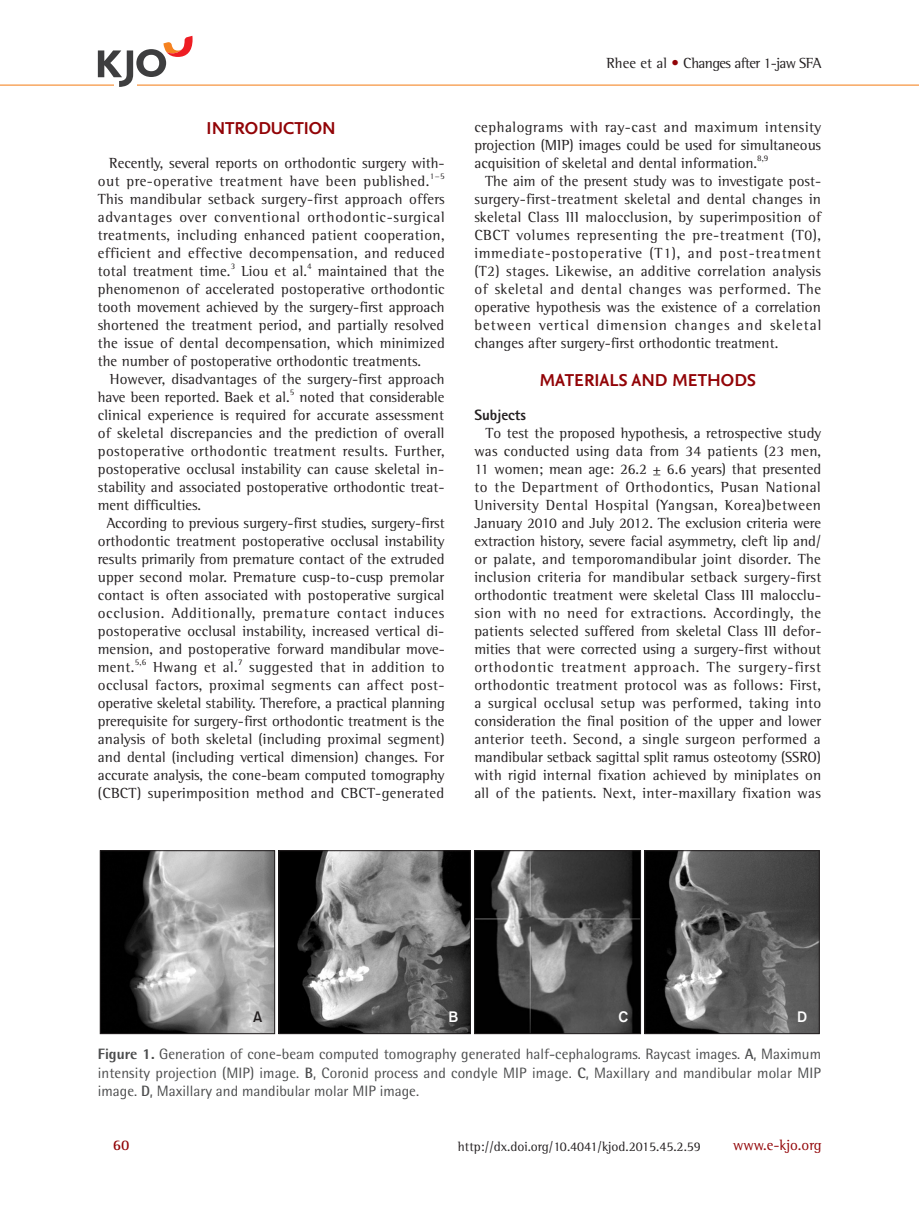
<style>
.page{position:relative;width:919px;height:1217px;background:#fff}
.page>*{position:absolute;margin:0;border:0;box-sizing:border-box;transform-origin:0 0}
.서론{font:700 18px "Nexus Sans";color:#920407}
.본문{font:15px/18px "Rotis Semi Serif Std";letter-spacing:.005em;color:#231f20}
.그림설명{font:15px/18px "Rotis Semi Sans Std";color:#4b4c4d;text-align:justify}
.머리말{font:15px "Rotis Semi Serif Std";letter-spacing:-.04em;color:#231f20}
.t1{font:15px "Rotis Semi Serif Std";color:#920407}
.본문-2{font:15px "Rotis Semi Serif Std";letter-spacing:.025em;color:#231f20}
._1{font:800 15px "Rotis Sans Serif Std";color:#231f20}
.t2{font:15px "Gothic 725 BT Bold A";color:#fff}
.t3{font:700 15px "Rotis Semi Serif Std";color:#920407}
.t4{font:15px "Gothic 725 BT Bold A";color:#231f20}
.t5{font:13.5px "Rotis Semi Serif Std";color:#231f20}
.본문-3{font:8.7px "Rotis Semi Serif Std";color:#231f20}
.s1{color:#920407}
.s2{font-weight:800}
.s3{font-weight:700}
</style>
<div class="page">
<hr style="left:0;top:85px;width:918px;height:1px;background:#f58220">
<svg style="left:98px;top:36px;width:94px;height:51px"></svg>
<img style="left:102px;top:852px;width:171px;height:179px">
<div style="left:100px;top:850px;width:175px;height:183px;border:1px solid #231f20"></div>
<svg style="left:278px;top:850px;width:541px;height:183px;background:#565656"></svg>
<p class="서론" style="left:206px;top:117px;width:131px">INTRODUCTION</p>
<p class="본문" style="left:98px;top:154px;width:346px;text-indent:11px">Recently, several reports on orthodontic surgery with&shy;out pre-operative treatment have been published.</p>
<p class="본문-3" style="left:430px;top:170px;width:16px">1−5</p>
<p class="본문" style="left:98px;top:190px;width:348px;text-align:justify">This mandibular setback surgery-first approach offers advantages over conventional orthodontic-surgical treatments, including enhanced patient cooperation, efficient and effective decompensation, and reduced total treatment time.</p>
<p class="본문-3" style="left:231px;top:260px;width:6px">3</p>
<p class="본문" style="left:241px;top:262px;width:67px">Liou et al.</p>
<p class="본문-3" style="left:307px;top:260px;width:6px">4</p>
<p class="본문" style="left:98px;top:262px;width:348px;text-align:justify;text-indent:220px">maintained that the phenomenon of accelerated postoperative orthodontic tooth movement achieved by the surgery-first approach shortened the treatment period, and partially resolved the issue of dental decompensation, which minimized the number of postoperative orthodontic treatments.</p>
<p class="본문" style="left:98px;top:370px;width:348px;text-indent:12px">However, disadvantages of the surgery-first approach have been reported. Baek et al.</p>
<p class="본문-3" style="left:290px;top:386px;width:6px">5</p>
<p class="본문" style="left:98px;top:388px;width:348px;text-indent:201px">noted that considerable clinical experience is required for accurate assessment of skeletal discrepancies and the prediction of overall postoperative orthodontic treatment results. Further, postoperative occlusal instability can cause skeletal in&shy;stability and associated postoperative orthodontic treat&shy;ment difficulties.</p>
<p class="본문" style="left:98px;top:514px;width:348px;text-indent:9px">According to previous surgery-first studies, surgery-first orthodontic treatment postoperative occlusal instability results primarily from premature contact of the extruded upper second molar. Premature cusp-to-cusp premolar contact is often associated with postoperative surgical occlusion. Additionally, premature contact induces postoperative occlusal instability, increased vertical di&shy;mension, and postoperative forward mandibular move&shy;ment.</p>
<p class="본문-3" style="left:135px;top:656px;width:13px">5,6</p>
<p class="본문-2" style="left:153px;top:658px;width:86px">Hwang et al.</p>
<p class="본문-3" style="left:238px;top:656px;width:6px">7</p>
<p class="본문" style="left:98px;top:658px;width:348px;text-indent:151px">suggested that in addition to occlusal factors, proximal segments can affect post&shy;operative skeletal stability. Therefore, a practical planning prerequisite for surgery-first orthodontic treatment is the analysis of both skeletal (including proximal segment) and dental (including vertical dimension) changes. For accurate analysis, the cone-beam computed tomography (CBCT) superimposition method and CBCT-generated</p>
<p class="머리말" style="left:606px;top:54px;width:216px">Rhee et al <span class="s1">•</span> Changes after 1-jaw SFA</p>
<p class="본문" style="left:474px;top:118px;width:348px;text-align:justify">cephalograms with ray-cast and maximum intensity projection (MIP) images could be used for simultaneous acquisition of skeletal and dental information.</p>
<p class="본문-3" style="left:757px;top:152px;width:13px">8,9</p>
<p class="본문" style="left:474px;top:172px;width:348px;text-align:justify;text-indent:11px">The aim of the present study was to investigate post&shy;surgery-first-treatment skeletal and dental changes in skeletal Class III malocclusion, by superimposition of CBCT volumes representing the pre-treatment (T0), immediate-postoperative (T1), and post-treatment (T2) stages. Likewise, an additive correlation analysis of skeletal and dental changes was performed. The operative hypothesis was the existence of a correlation between vertical dimension changes and skeletal changes after surgery-first orthodontic treatment.</p>
<p class="서론" style="left:539px;top:369px;width:218px">MATERIALS AND METHODS</p>
<p class="_1" style="left:474px;top:405px;width:53px">Subjects</p>
<p class="본문" style="left:474px;top:424px;width:348px;text-align:justify;text-indent:11px">To test the proposed hypothesis, a retrospective study was conducted using data from 34 patients (23 men, 11 women; mean age: 26.2 ± 6.6 years) that presented to the Department of Orthodontics, Pusan National University Dental Hospital (Yangsan, Korea)between January 2010 and July 2012. The exclusion criteria were extraction history, severe facial asymmetry, cleft lip and/ or palate, and temporomandibular joint disorder. The inclusion criteria for mandibular setback surgery-first orthodontic treatment were skeletal Class III malocclu&shy;sion with no need for extractions. Accordingly, the patients selected suffered from skeletal Class III defor&shy;mities that were corrected using a surgery-first without orthodontic treatment approach. The surgery-first orthodontic treatment protocol was as follows: First, a surgical occlusal setup was performed, taking into consideration the final position of the upper and lower anterior teeth. Second, a single surgeon performed a mandibular setback sagittal split ramus osteotomy (SSRO) with rigid internal fixation achieved by miniplates on all of the patients. Next, inter-maxillary fixation was</p>
<p class="t4" style="left:253px;top:1007px;width:11px">A</p>
<p class="t2" style="left:448px;top:1007px;width:11px">B</p>
<p class="t2" style="left:618px;top:1007px;width:11px">C</p>
<p class="t2" style="left:797px;top:1007px;width:12px">D</p>
<p class="그림설명" style="left:98px;top:1044px;width:724px"><span class="s2">Figure 1.</span> Generation of cone-beam computed tomography generated half-cephalograms. Raycast images. <span class="s3">A</span>, Maximum intensity projection (MIP) image. <span class="s3">B</span>, Coronid process and condyle MIP image. <span class="s3">C</span>, Maxillary and mandibular molar MIP image. <span class="s3">D</span>, Maxillary and mandibular molar MIP image.</p>
<p class="t3" style="left:113px;top:1135px;width:18px">60</p>
<p class="t5" style="left:458px;top:1138px;width:244px">http://dx.doi.org/10.4041/kjod.2015.45.2.59</p>
<p class="t1" style="left:733px;top:1135px;width:90px">www.e-kjo.org</p>
</div>
